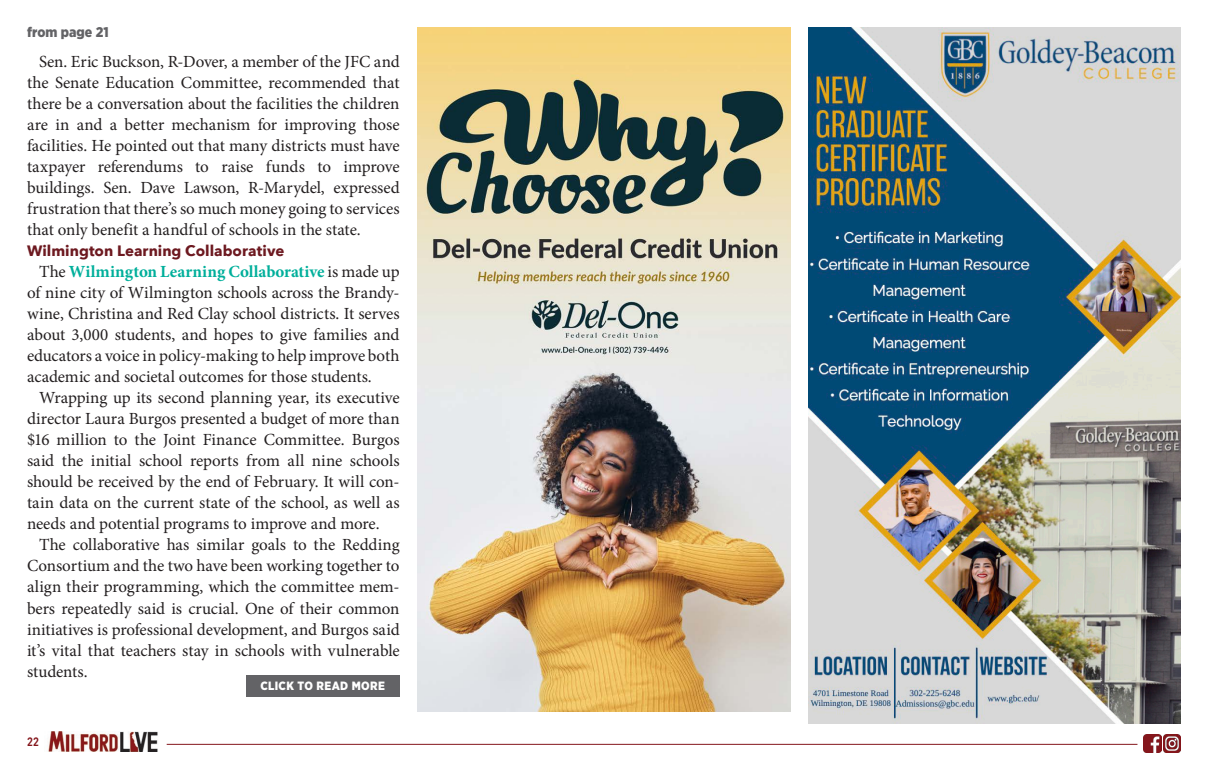
<style>
.page{position:relative;width:1208px;height:769px;background:#fff}
.page>*{position:absolute;margin:0;border:0;box-sizing:border-box;transform-origin:0 0}
.body_copy{font:17px/21px "Minion Pro";letter-spacing:-.005em;color:#231f20;text-align:justify}
.t1{font:700 15px "Avenir Next";color:#6d1920}
.t2{font:900 14px "Gotham Narrow";letter-spacing:.005em;color:#636366}
.t3{font:900 12px "Gotham Narrow";letter-spacing:.03em;color:#fff}
.t4{font:600 12px "Avenir Next Condensed";color:#84161c}
.s1{font-weight:700;color:#00af9b}
</style>
<div class="page">
<img style="left:48px;top:731px;width:110px;height:19px">
<hr style="left:167px;top:743px;width:970px;height:1px;background:#84161c">
<img style="left:1143px;top:734px;width:18px;height:18px">
<img style="left:1163px;top:734px;width:17px;height:18px">
<img style="left:417px;top:27px;width:373px;height:684px">
<img style="left:808px;top:27px;width:372px;height:696px">
<div style="left:246px;top:674px;width:153px;height:22px;background:#636366"></div>
<p class="t2" style="left:27px;top:23px;width:83px">from page 21</p>
<p class="body_copy" style="left:27px;top:51px;width:374px;text-indent:12px">Sen. Eric Buckson, R-Dover, a member of the JFC and the Senate Education Committee, recommended that there be a conversation about the facilities the children are in and a better mechanism for improving those facilities. He pointed out that many districts must have taxpayer referendums to raise funds to improve buildings. Sen. Dave Lawson, R-Marydel, expressed frustration that there’s so much money going to services that only benefit a handful of schools in the state.</p>
<p class="t1" style="left:27px;top:238px;width:259px">Wilmington Learning Collaborative</p>
<p class="body_copy" style="left:27px;top:261px;width:374px;text-indent:12px">The <span class="s1">Wilmington Learning Collaborative</span> is made up of nine city of Wilmington schools across the Brandy&shy;wine, Christina and Red Clay school districts. It serves about 3,000 students, and hopes to give families and educators a voice in policy-making to help improve both academic and societal outcomes for those students.</p>
<p class="body_copy" style="left:27px;top:387px;width:374px;text-indent:12px">Wrapping up its second planning year, its executive director Laura Burgos presented a budget of more than $16 million to the Joint Finance Committee. Burgos said the initial school reports from all nine schools should be received by the end of February. It will con&shy;tain data on the current state of the school, as well as needs and potential programs to improve and more.</p>
<p class="body_copy" style="left:27px;top:534px;width:374px;text-indent:12px">The collaborative has similar goals to the Redding Consortium and the two have been working together to align their programming, which the committee mem&shy;bers repeatedly said is crucial. One of their common initiatives is professional development, and Burgos said it’s vital that teachers stay in schools with vulnerable students.</p>
<p class="t3" style="left:260px;top:677px;width:126px">CLICK TO READ MORE</p>
<p class="t4" style="left:27px;top:730px;width:13px">22</p>
</div>
